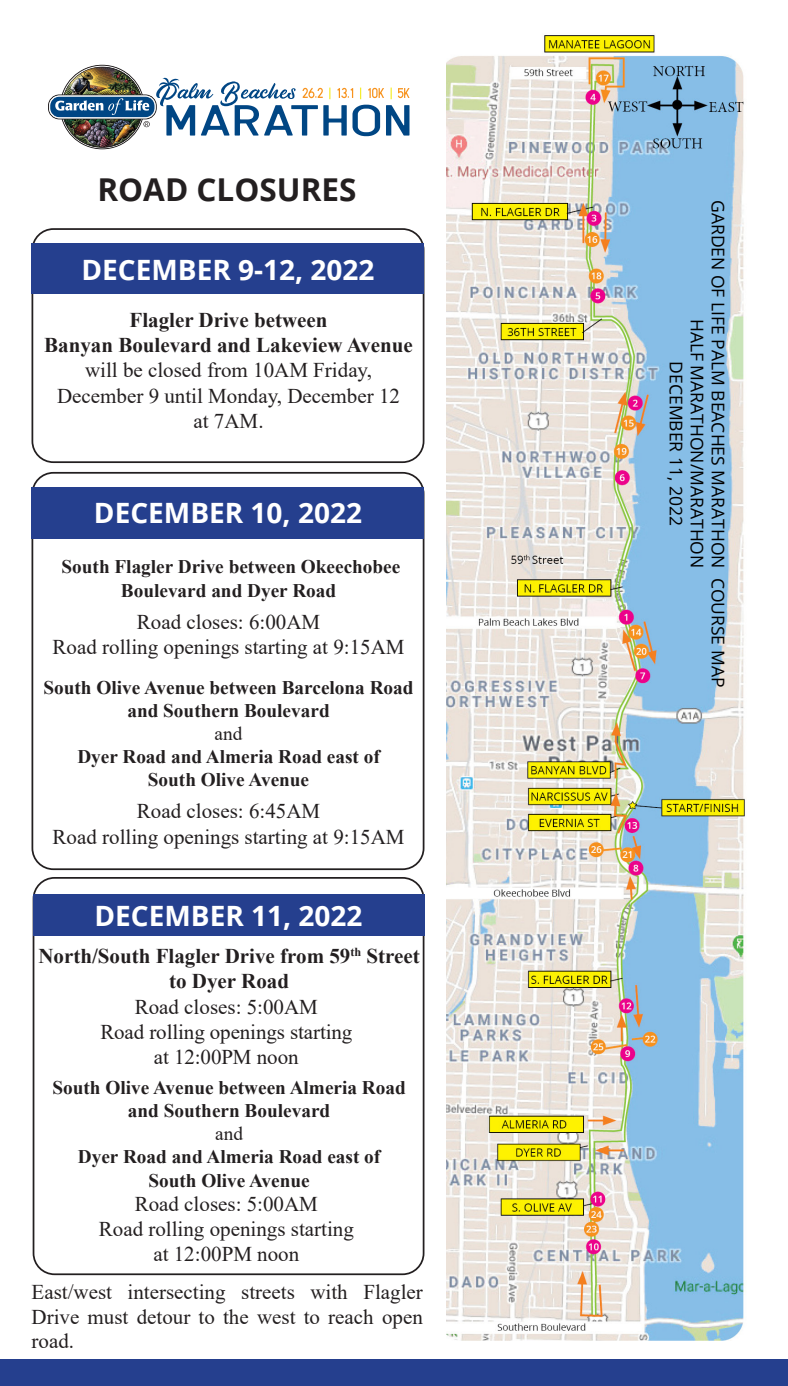
<style>
.page{position:relative;width:788px;height:1386px;background:#fff}
.page>*{position:absolute;margin:0;border:0;box-sizing:border-box;transform-origin:0 0}
.t1{font:700 31.5px "Open Sans";color:#231f20}
.t2{font:700 28px "Open Sans";color:#fff}
.t3{font:21px/24.5px "Times New Roman";color:#231f20;text-align:justify}
.t4{font:700 21px/25.2px "Times New Roman";color:#231f20;text-align:center}
.t5{font:700 19.25px/23.1px "Times New Roman";color:#231f20;text-align:center}
.t6{font:19.25px "Times New Roman";color:#231f20}
.t7{font:17.5px "Open Sans";color:#000}
</style>
<div class="page">
<div style="left:32px;top:472px;width:392px;height:398px;border:2px solid #231f20;border-radius:21px"></div>
<div style="left:32px;top:228px;width:392px;height:235px;border:2px solid #231f20;border-radius:21px"></div>
<div style="left:32px;top:243px;width:392px;height:50px;background:#253f8e"></div>
<img style="left:446px;top:35px;width:300px;height:1306px">
<div style="left:33px;top:877px;width:391px;height:398px;border:2px solid #231f20;border-radius:21px"></div>
<div style="left:33px;top:894px;width:391px;height:42px;background:#253f8e"></div>
<img style="left:62px;top:67px;width:81px;height:81px;border-radius:41px">
<svg style="left:50px;top:96px;width:105px;height:22px"></svg>
<svg style="left:55px;top:76px;width:354px;height:60px"></svg>
<div style="left:0;top:1359px;width:788px;height:27px;background:#253f8e"></div>
<div style="left:32px;top:493px;width:392px;height:46px;background:#253f8e"></div>
<div style="left:32px;top:488px;width:392px;height:46px;background:#253f8e"></div>
<p class="t1" style="left:97px;top:167px;width:260px">ROAD CLOSURES</p>
<p class="t2" style="left:81px;top:250px;width:294px">DECEMBER 9-12, 2022</p>
<p class="t4" style="left:129px;top:307px;width:199px">Flagler Drive between</p>
<p class="t4" style="left:44px;top:332px;width:370px">Banyan Boulevard and Lakeview Avenue</p>
<p class="t3" style="left:85px;top:357px;width:288px">will be closed from 10AM Friday,</p>
<p class="t3" style="left:57px;top:383px;width:344px">December 9 until Monday, December 12</p>
<p class="t3" style="left:193px;top:408px;width:71px">at 7AM.</p>
<p class="t2" style="left:94px;top:493px;width:269px">DECEMBER 10, 2022</p>
<p class="t5" style="left:62px;top:555px;width:340px">South Flagler Drive between Okeechobee</p>
<p class="t5" style="left:121px;top:578px;width:217px">Boulevard and Dyer Road</p>
<p class="t3" style="left:137px;top:609px;width:185px">Road closes: 6:00AM</p>
<p class="t3" style="left:53px;top:634px;width:353px">Road rolling openings starting at 9:15AM</p>
<p class="t5" style="left:43px;top:675px;width:371px">South Olive Avenue between Barcelona Road and Southern Boulevard</p>
<p class="t6" style="left:215px;top:720px;width:29px">and</p>
<p class="t5" style="left:77px;top:745px;width:304px">Dyer Road and Almeria Road east of</p>
<p class="t5" style="left:148px;top:768px;width:163px">South Olive Avenue</p>
<p class="t3" style="left:137px;top:799px;width:185px">Road closes: 6:45AM</p>
<p class="t3" style="left:53px;top:824px;width:353px">Road rolling openings starting at 9:15AM</p>
<p class="t2" style="left:94px;top:896px;width:269px">DECEMBER 11, 2022</p>
<p class="t4" style="left:38px;top:943px;width:383px">North/South Flagler Drive from 59<sup>th</sup> Street to Dyer Road</p>
<p class="t3" style="left:135px;top:994px;width:185px">Road closes: 5:00AM</p>
<p class="t3" style="left:100px;top:1019px;width:253px">Road rolling openings starting</p>
<p class="t3" style="left:154px;top:1045px;width:146px">at 12:00PM noon</p>
<p class="t5" style="left:52px;top:1076px;width:355px">South Olive Avenue between Almeria Road and Southern Boulevard</p>
<p class="t6" style="left:215px;top:1120px;width:29px">and</p>
<p class="t5" style="left:78px;top:1145px;width:304px">Dyer Road and Almeria Road east of<br>South Olive Avenue</p>
<p class="t3" style="left:135px;top:1191px;width:185px">Road closes: 5:00AM</p>
<p class="t3" style="left:99px;top:1216px;width:256px">Road rolling openings starting</p>
<p class="t3" style="left:153px;top:1241px;width:147px">at 12:00PM noon</p>
<p class="t3" style="left:32px;top:1280px;width:393px">East/west intersecting streets with Flagler Drive must detour to the west to reach open road.</p>
<p class="t7" style="left:688px;top:361px;width:166px;rotate:90deg">DECEMBER 11, 2022</p>
<p class="t7" style="left:709px;top:319px;width:251px;rotate:90deg">HALF MARATHON/MARATHON</p>
<p class="t7" style="left:730px;top:200px;width:489px;rotate:90deg">GARDEN OF LIFE PALM BEACHES MARATHON COURSE MAP</p>
</div>
